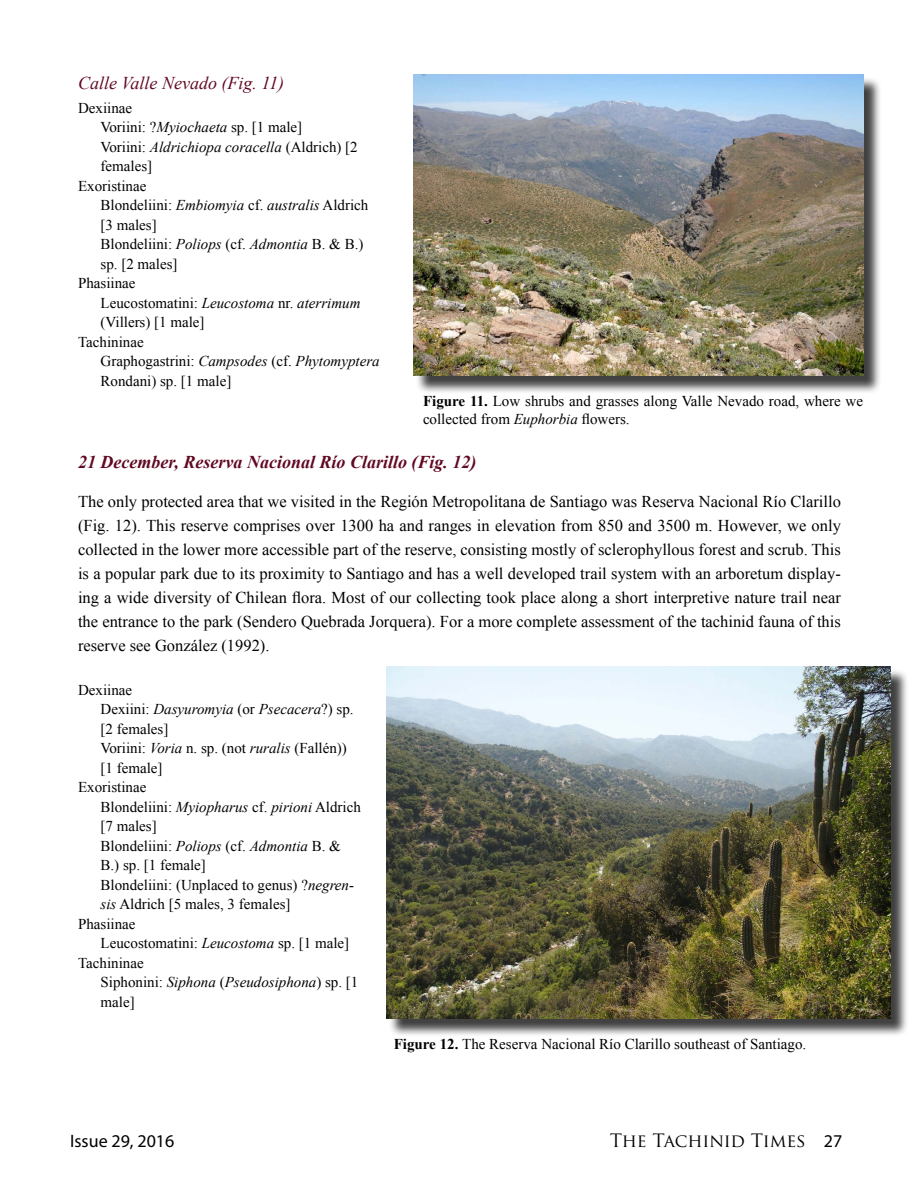
<style>
.page{position:relative;width:918px;height:1188px;background:#fff}
.page>*{position:absolute;margin:0;border:0;box-sizing:border-box;transform-origin:0 0}
.t1{font:italic 700 18px "Times New Roman";color:#610822}
.t2{font:italic 18px "Times New Roman";color:#610822}
.t3{font:18px "Trajan Pro";letter-spacing:-.02em;color:#000}
.t4{font:18px "Myriad Pro";color:#000}
.t5{font:16.5px/24px "Times New Roman";color:#000;text-align:justify}
.t6{font:15px/18px "Times New Roman";color:#000}
.t7{font:italic 15px "Times New Roman";color:#000}
.s1{font-style:italic}
.s2{font-style:normal}
.s3{font-weight:700}
.s4{font-family:"Myriad Pro"}
</style>
<div class="page">
<div style="left:416px;top:77px;width:466px;height:317px;background:#000;opacity:.75"></div>
<img style="left:413px;top:75px;width:450px;height:301px">
<div style="left:389px;top:669px;width:520px;height:368px;background:#000;opacity:.75"></div>
<img style="left:386px;top:666px;width:504px;height:353px">
<p class="t2" style="left:78px;top:70px;width:208px">Calle Valle Nevado (Fig. 11)</p>
<p class="t6" style="left:78px;top:98px;width:56px">Dexiinae</p>
<p class="t6" style="left:101px;top:118px;width:203px">Voriini: ?<span class="s1">Myiochaeta</span> sp. [1 male]</p>
<p class="t7" style="left:101px;top:136px;width:259px"><span class="s2">Voriini:</span> Aldrichiopa coracella <span class="s2">(Aldrich) [2</span></p>
<p class="t6" style="left:101px;top:157px;width:53px">females]</p>
<p class="t6" style="left:78px;top:176px;width:70px">Exoristinae</p>
<p class="t6" style="left:101px;top:196px;width:269px">Blondeliini: <span class="s1">Embiomyia</span> cf. <span class="s1">australis</span> Aldrich</p>
<p class="t6" style="left:101px;top:215px;width:58px">[3 males]</p>
<p class="t6" style="left:101px;top:235px;width:264px">Blondeliini: <span class="s1">Poliops</span> (cf. <span class="s1">Admontia</span> B. &amp; B.)</p>
<p class="t6" style="left:101px;top:254px;width:79px">sp. [2 males]</p>
<p class="t6" style="left:78px;top:274px;width:59px">Phasiinae</p>
<p class="t7" style="left:101px;top:292px;width:261px"><span class="s2">Leucostomatini:</span> Leucostoma <span class="s2">nr.</span> aterrimum</p>
<p class="t6" style="left:101px;top:313px;width:106px">(Villers) [1 male]</p>
<p class="t6" style="left:78px;top:332px;width:67px">Tachininae</p>
<p class="t7" style="left:101px;top:351px;width:281px"><span class="s2">Graphogastrini:</span> Campsodes <span class="s2">(cf.</span> Phytomyptera</p>
<p class="t6" style="left:101px;top:371px;width:132px">Rondani) sp. [1 male]</p>
<p class="t6" style="left:423px;top:392px;width:442px"><span class="s3">Figure 11.</span> Low shrubs and grasses along Valle Nevado road, where we collected from <span class="s1">Euphorbia</span> flowers.</p>
<p class="t1" style="left:78px;top:450px;width:400px">21 December, Reserva Nacional Río Clarillo (Fig. 12)</p>
<p class="t5" style="left:78px;top:489px;width:764px">The only protected area that we visited in the Región Metropolitana de Santiago was Reserva Nacional Río Clarillo (Fig. 12). This reserve comprises over 1300 ha and ranges in elevation from 850 and 3500 m. However, we only collected in the lower more accessible part of the reserve, consisting mostly of sclerophyllous forest and scrub. This is a popular park due to its proximity to Santiago and has a well developed trail system with an arboretum display&shy;ing a wide diversity of Chilean flora. Most of our collecting took place along a short interpretive nature trail near the entrance to the park (Sendero Quebrada Jorquera). For a more complete assessment of the tachinid fauna of this reserve see González (1992).</p>
<p class="t6" style="left:78px;top:680px;width:56px">Dexiinae</p>
<p class="t7" style="left:101px;top:699px;width:255px"><span class="s2">Dexiini:</span> Dasyuromyia <span class="s2">(or</span> Psecacera<span class="s2">?) sp.</span></p>
<p class="t6" style="left:101px;top:719px;width:69px">[2 females]</p>
<p class="t6" style="left:101px;top:739px;width:248px">Voriini: <span class="s1">Voria</span> n. sp. (not <span class="s1">ruralis</span> (Fallén))</p>
<p class="t6" style="left:101px;top:758px;width:64px">[1 female]</p>
<p class="t6" style="left:78px;top:778px;width:70px">Exoristinae</p>
<p class="t6" style="left:101px;top:797px;width:262px">Blondeliini: <span class="s1">Myiopharus</span> cf. <span class="s1">pirioni</span> Aldrich</p>
<p class="t6" style="left:101px;top:817px;width:58px">[7 males]</p>
<p class="t6" style="left:101px;top:836px;width:242px">Blondeliini: <span class="s1">Poliops</span> (cf. <span class="s1">Admontia</span> B. &amp;</p>
<p class="t6" style="left:101px;top:856px;width:107px">B.) sp. [1 female]</p>
<p class="t6" style="left:101px;top:875px;width:255px">Blondeliini: (Unplaced to genus) ?<span class="s1">negren-</span></p>
<p class="t6" style="left:101px;top:895px;width:191px"><span class="s1">sis</span> Aldrich [5 males, 3 females]</p>
<p class="t6" style="left:78px;top:914px;width:59px">Phasiinae</p>
<p class="t6" style="left:101px;top:934px;width:250px">Leucostomatini: <span class="s1">Leucostoma</span> sp. [1 male]</p>
<p class="t6" style="left:78px;top:953px;width:67px">Tachininae</p>
<p class="t7" style="left:101px;top:972px;width:259px"><span class="s2">Siphonini:</span> Siphona <span class="s2">(</span>Pseudosiphona<span class="s2">) sp. [1</span></p>
<p class="t6" style="left:101px;top:992px;width:36px">male]</p>
<p class="t6" style="left:394px;top:1035px;width:414px"><span class="s3">Figure 12.</span> The Reserva Nacional Río Clarillo southeast of Santiago.</p>
<p class="t4" style="left:70px;top:1130px;width:106px">Issue 29, 2016</p>
<p class="t3" style="left:610px;top:1130px;width:234px">The Tachinid Times <span class="s4">27</span></p>
</div>
